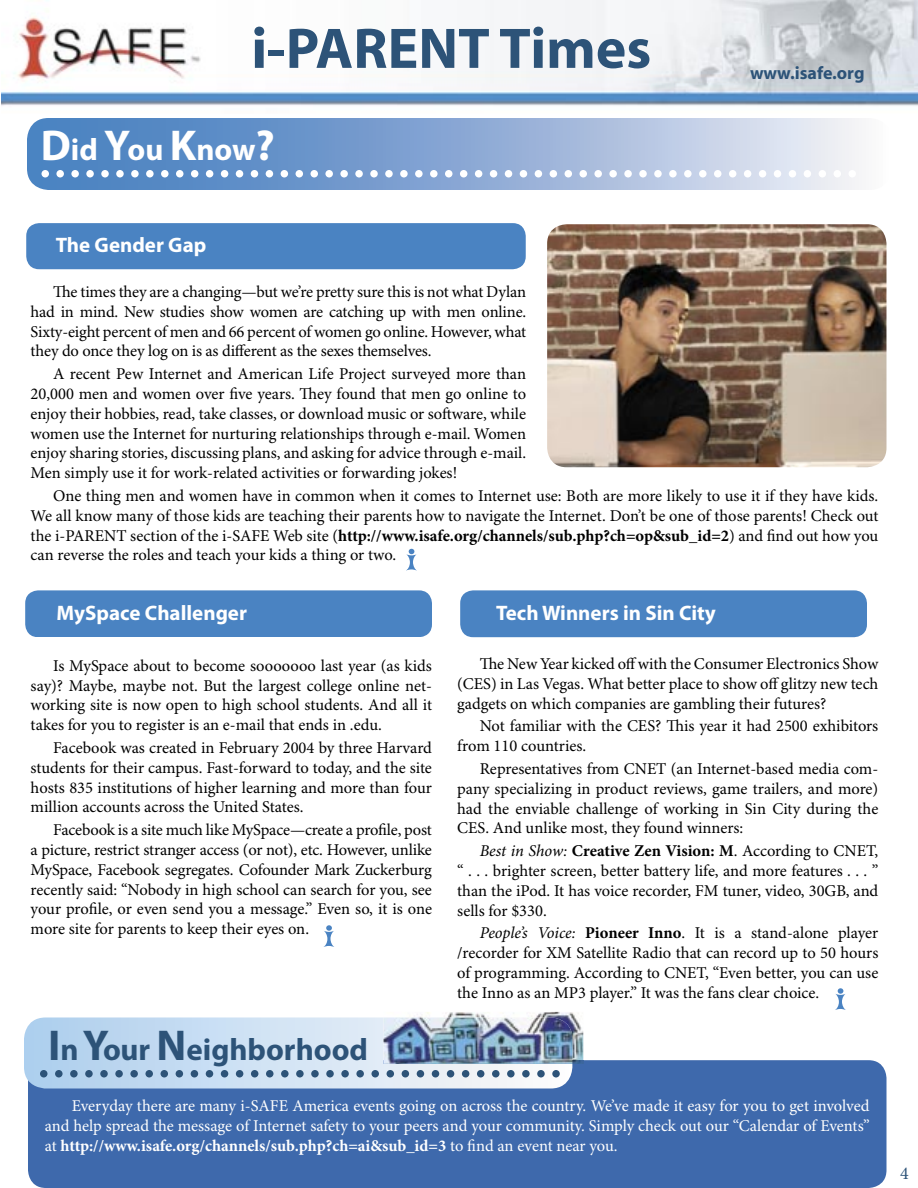
<style>
.page{position:relative;width:918px;height:1188px;background:#fff}
.page>*{position:absolute;margin:0;border:0;box-sizing:border-box;transform-origin:0 0}
.t1{font:700 57.75px "Myriad";color:#2d5378}
.t2{font:700 30.9px "Myriad Pro";color:#2d5378}
.t3{font:700 30.9px "Myriad Pro";color:#fff}
.t4{font:700 21px "Myriad Pro";color:#fff}
.t5{font:700 18px "Myriad";color:#2d5378}
.t6{font:18px "Minion Pro";color:#2d5378}
.t7{font:16.5px/19.8px "Minion Pro";letter-spacing:-.005em;color:#000;text-align:justify}
.t8{font:16.5px/19.8px "Minion Pro";letter-spacing:-.005em;color:#fff;text-align:justify}
.s1{font-size:43.35px}
.s2{font-weight:700}
.s3{font-style:italic}
</style>
<div class="page">
<img style="left:2px;top:0;width:916px;height:106px">
<div style="left:28px;top:1060px;width:859px;height:128px;background:#3e69ac;border-radius:18px"></div>
<svg style="left:27px;top:118px;width:864px;height:72px;background:#92afd7"></svg>
<svg style="left:41px;top:170px;width:815px;height:7px"></svg>
<img style="left:417px;top:1012px;width:162px;height:5px">
<svg style="left:24px;top:1017px;width:559px;height:72px;background:#c2d6ea"></svg>
<img style="left:383px;top:1017px;width:189px;height:47px">
<div style="left:25px;top:590px;width:407px;height:47px;background:#4a83c2;border-radius:13px"></div>
<div style="left:26px;top:223px;width:500px;height:46px;background:#4a83c2;border-radius:13px"></div>
<div style="left:460px;top:590px;width:407px;height:47px;background:#4a83c2;border-radius:13px"></div>
<img style="left:547px;top:224px;width:340px;height:243px">
<svg style="left:406px;top:549px;width:11px;height:22px"></svg>
<svg style="left:323px;top:925px;width:11px;height:22px"></svg>
<svg style="left:835px;top:988px;width:11px;height:22px"></svg>
<h1 class="t1" style="left:251px;top:19px;width:401px">i-PARENT Times</h1>
<h2 class="t3" style="left:41px;top:132px;width:236px"><span class="s1">D</span>id <span class="s1">Y</span>ou <span class="s1">K</span>now<span class="s1">?</span></h2>
<p class="t5" style="left:750px;top:64px;width:116px">www.isafe.org</p>
<p class="t4" style="left:56px;top:233px;width:152px">The Gender Gap</p>
<p class="t7" style="left:31px;top:283px;width:497px;text-indent:22px">The times they are a changing—but we’re pretty sure this is not what Dylan had in mind. New studies show women are catching up with men online.<br>Sixty-eight percent of men and 66 percent of women go online. However, what they do once they log on is as different as the sexes themselves.</p>
<p class="t7" style="left:31px;top:365px;width:497px;text-indent:22px">A recent Pew Internet and American Life Project surveyed more than 20,000 men and women over five years. They found that men go online to enjoy their hobbies, read, take classes, or download music or software, while women use the Internet for nurturing relationships through e-mail. Women enjoy sharing stories, discussing plans, and asking for advice through e-mail.<br>Men simply use it for work-related activities or forwarding jokes!</p>
<p class="t7" style="left:31px;top:487px;width:849px;text-indent:22px">One thing men and women have in common when it comes to Internet use: Both are more likely to use it if they have kids.<br>We all know many of those kids are teaching their parents how to navigate the Internet. Don’t be one of those parents! Check out the i-PARENT section of the i-SAFE Web site (<span class="s2">http://www.isafe.org/channels/sub.php?ch=op&amp;sub_id=2</span>) and find out how you can reverse the roles and teach your kids a thing or two.</p>
<p class="t4" style="left:496px;top:601px;width:221px">Tech Winners in Sin City</p>
<p class="t4" style="left:57px;top:601px;width:192px">MySpace Challenger</p>
<p class="t7" style="left:31px;top:656px;width:403px;text-indent:22px">Is MySpace about to become sooooooo last year (as kids say)? Maybe, maybe not. But the largest college online net&shy;working site is now open to high school students. And all it takes for you to register is an e-mail that ends in .edu.</p>
<p class="t7" style="left:31px;top:739px;width:403px;text-indent:22px">Facebook was created in February 2004 by three Harvard students for their campus. Fast-forward to today, and the site hosts 835 institutions of higher learning and more than four million accounts across the United States.</p>
<p class="t7" style="left:31px;top:821px;width:403px;text-indent:22px">Facebook is a site much like MySpace—create a profile, post a picture, restrict stranger access (or not), etc. However, unlike MySpace, Facebook segregates. Cofounder Mark Zuckerburg recently said: “Nobody in high school can search for you, see your profile, or even send you a message.” Even so, it is one more site for parents to keep their eyes on.</p>
<h2 class="t2" style="left:48px;top:1032px;width:322px"><span class="s1">I</span>n<span class="s1">Y</span>our <span class="s1">N</span>eighborhood</h2>
<p class="t7" style="left:457px;top:655px;width:423px;text-indent:22px">The New Year kicked off with the Consumer Electronics Show (CES) in Las Vegas. What better place to show off glitzy new tech gadgets on which companies are gambling their futures?</p>
<p class="t7" style="left:457px;top:717px;width:423px;text-indent:22px">Not familiar with the CES? This year it had 2500 exhibitors from 110 countries.</p>
<p class="t7" style="left:457px;top:760px;width:423px;text-indent:22px">Representatives from CNET (an Internet-based media com&shy;pany specializing in product reviews, game trailers, and more) had the enviable challenge of working in Sin City during the CES. And unlike most, they found winners:</p>
<p class="t7" style="left:457px;top:842px;width:423px;text-indent:22px"><span class="s3">Best in Show:</span> <span class="s2">Creative Zen Vision: M</span>. According to CNET, “ . . . brighter screen, better battery life, and more features . . . ” than the iPod. It has voice recorder, FM tuner, video, 30GB, and sells for $330.</p>
<p class="t7" style="left:457px;top:924px;width:423px;text-indent:22px"><span class="s3">People’s Voice:</span> <span class="s2">Pioneer Inno</span>. It is a stand-alone player /recorder for XM Satellite Radio that can record up to 50 hours of programming. According to CNET, “Even better, you can use the Inno as an MP3 player.” It was the fans clear choice.</p>
<p class="t8" style="left:45px;top:1097px;width:826px;text-indent:27px">Everyday there are many i-SAFE America events going on across the country. We’ve made it easy for you to get involved and help spread the message of Internet safety to your peers and your community. Simply check out our “Calendar of Events” at <span class="s2">http://www.isafe.org/channels/sub.php?ch=ai&amp;sub_id=3</span> to find an event near you.</p>
<p class="t6" style="left:900px;top:1163px;width:10px">4</p>
</div>
